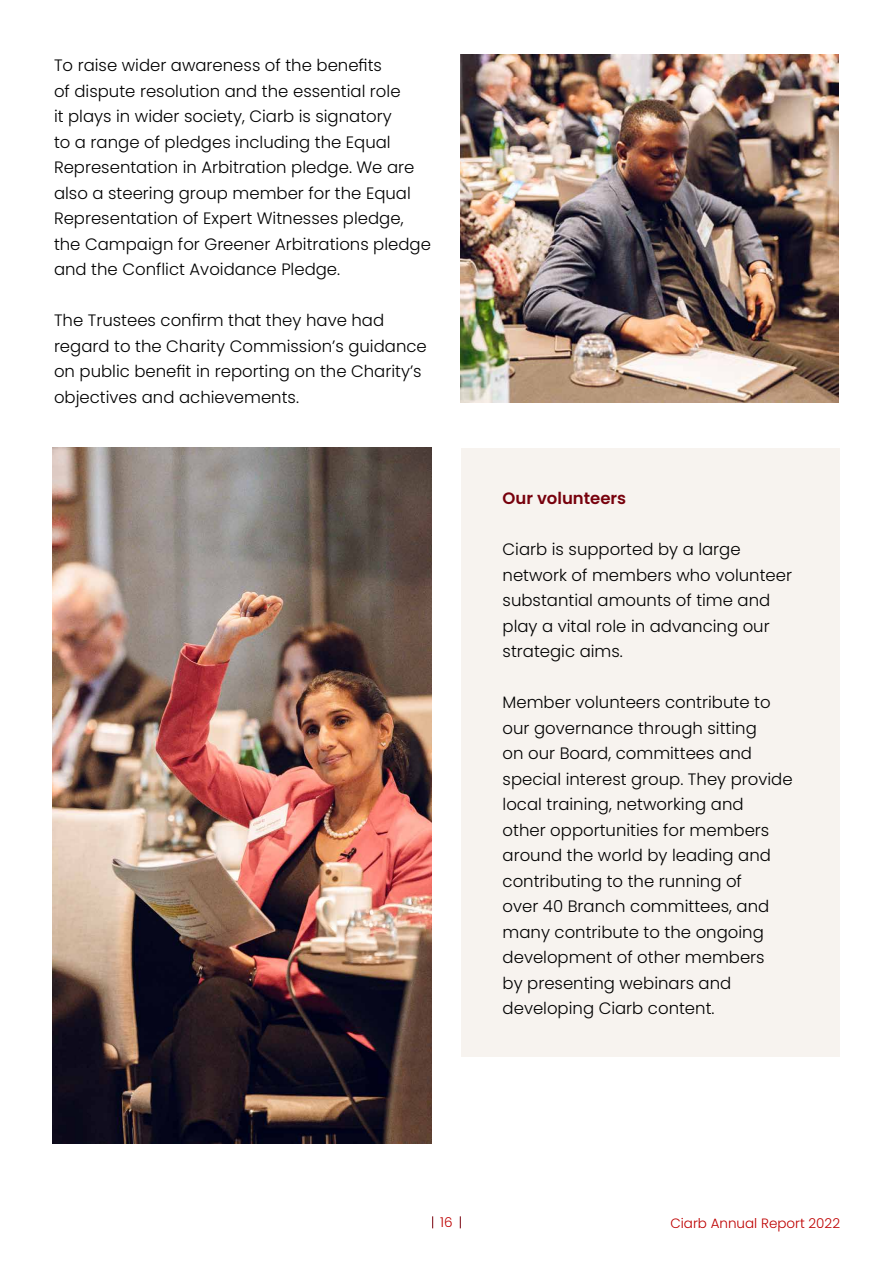
<style>
.page{position:relative;width:893px;height:1263px;background:#fff}
.page>*{position:absolute;margin:0;border:0;box-sizing:border-box;transform-origin:0 0}
.t1{font:300 16.5px/25.5px "Poppins";color:#000}
.t2{font:600 16.5px "Poppins";color:#77000c}
.t3{font:300 13.5px "Poppins";color:#be0000}
</style>
<div class="page">
<svg style="left:432px;top:1216px;width:1px;height:12px"></svg>
<svg style="left:460px;top:1216px;width:1px;height:12px"></svg>
<div style="left:461px;top:448px;width:379px;height:609px;background:#f7f3ef"></div>
<img style="left:53px;top:448px;width:379px;height:696px">
<img style="left:460px;top:54px;width:379px;height:349px">
<p class="t1" style="left:54px;top:53px;width:379px">To raise wider awareness of the benefits<br>of dispute resolution and the essential role<br>it plays in wider society, Ciarb is signatory<br>to a range of pledges including the Equal Representation in Arbitration pledge. We are also a steering group member for the Equal Representation of Expert Witnesses pledge, the Campaign for Greener Arbitrations pledge and the Conflict Avoidance Pledge.</p>
<p class="t1" style="left:54px;top:308px;width:374px">The Trustees confirm that they have had regard to the Charity Commission’s guidance on public benefit in reporting on the Charity’s objectives and achievements.</p>
<p class="t2" style="left:503px;top:489px;width:125px">Our volunteers</p>
<p class="t1" style="left:503px;top:537px;width:291px">Ciarb is supported by a large network of members who volunteer substantial amounts of time and play a vital role in advancing our strategic aims.</p>
<p class="t1" style="left:503px;top:690px;width:292px">Member volunteers contribute to our governance through sitting<br>on our Board, committees and special interest group. They provide local training, networking and<br>other opportunities for members around the world by leading and contributing to the running of<br>over 40 Branch committees, and many contribute to the ongoing development of other members<br>by presenting webinars and developing Ciarb content.</p>
<p class="t3" style="left:440px;top:1214px;width:14px">16</p>
<p class="t3" style="left:670px;top:1215px;width:171px">Ciarb Annual Report 2022</p>
</div>
